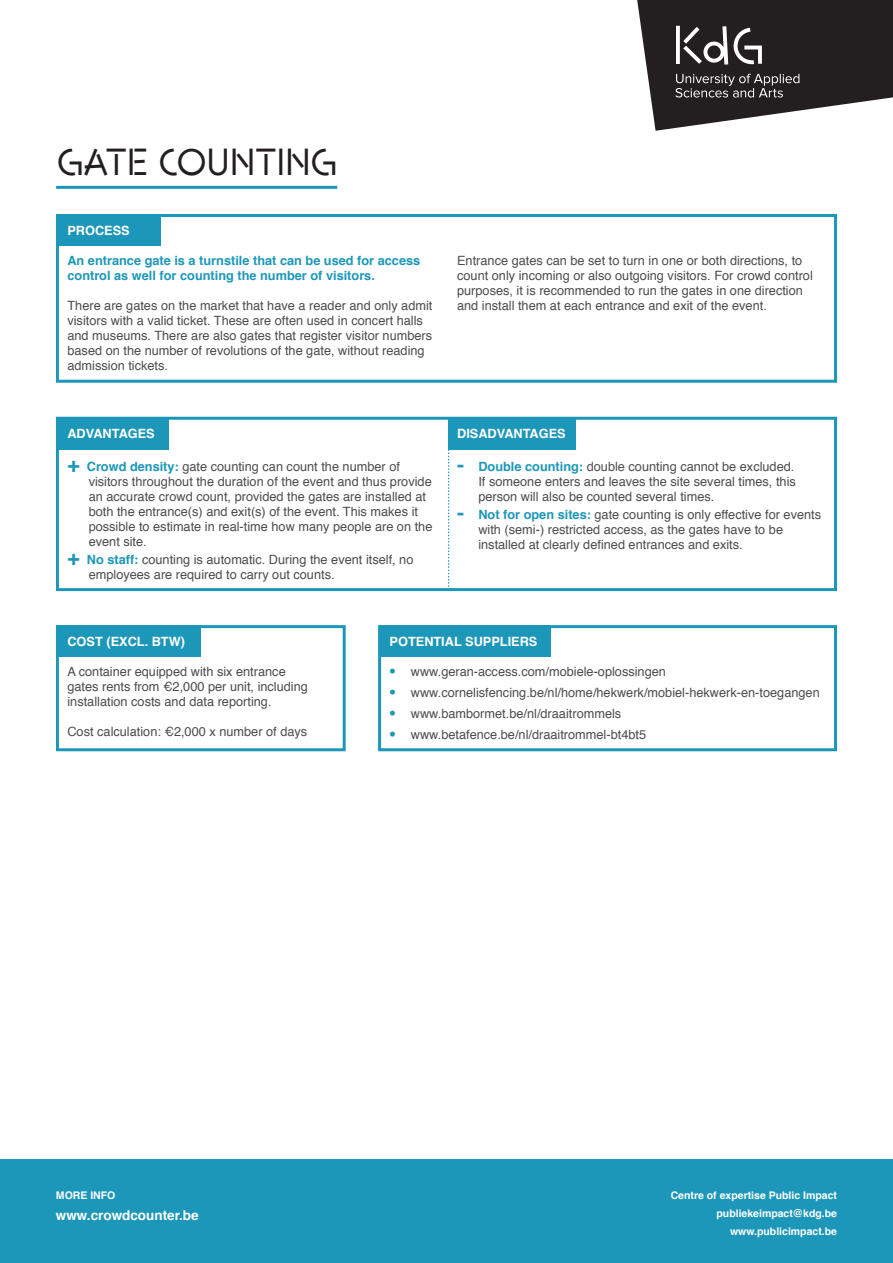
<style>
.page{position:relative;width:893px;height:1263px;background:#fff}
.page>*{position:absolute;margin:0;border:0;box-sizing:border-box;transform-origin:0 0}
.t1{font:37.5px "Kd G";letter-spacing:.01em;color:#231f20}
.t2{font:700 13.5px "Helvetica";color:#fff}
.t3{font:12.75px/15px "Helvetica";color:#4b4c4d}
.t4{font:700 12.75px/15px "Helvetica";color:#1d97b9}
.t5{font:700 12.75px "Helvetica";color:#fff}
.t6{font:700 10.5px/18px "Helvetica";color:#fff;text-align:right}
.s1{font-weight:700;font-size:21px;color:#1d97b9}
.s2{font-weight:700;color:#1d97b9}
.s3{font-family:"Inter Face";color:#1d97b9}
</style>
<div class="page">
<svg style="left:637px;top:0;width:256px;height:131px"></svg>
<div style="left:56px;top:418px;width:113px;height:32px;background:#1d97b9"></div>
<div style="left:448px;top:418px;width:127px;height:32px;background:#1d97b9"></div>
<div style="left:56px;top:214px;width:104px;height:32px;background:#1d97b9"></div>
<div style="left:57px;top:625px;width:144px;height:32px;background:#1d97b9"></div>
<div style="left:379px;top:625px;width:171px;height:32px;background:#1d97b9"></div>
<hr style="left:56px;top:186px;width:281px;height:3px;background:#1d97b9">
<div style="left:56px;top:214px;width:781px;height:169px;border:3px solid #1d97b9"></div>
<div style="left:56px;top:417px;width:781px;height:174px;border:3px solid #1d97b9"></div>
<div style="left:56px;top:625px;width:290px;height:126px;border:3px solid #1d97b9"></div>
<div style="left:378px;top:625px;width:459px;height:126px;border:3px solid #1d97b9"></div>
<svg style="left:448px;top:418px;width:2px;height:173px"></svg>
<div style="left:0;top:1159px;width:893px;height:104px;background:#1d97b9"></div>
<h1 class="t1" style="left:56px;top:137px;width:282px">GATE COUNTING</h1>
<p class="t5" style="left:67px;top:220px;width:64px">PROCESS</p>
<p class="t4" style="left:67px;top:253px;width:354px">An entrance gate is a turnstile that can be used for access control as well for counting the number of visitors.</p>
<p class="t3" style="left:67px;top:298px;width:366px">There are gates on the market that have a reader and only admit visitors with a valid ticket. These are often used in concert halls and museums. There are also gates that register visitor numbers based on the number of revolutions of the gate, without reading admission tickets.</p>
<p class="t5" style="left:67px;top:423px;width:89px">ADVANTAGES</p>
<p class="t3" style="left:89px;top:459px;width:345px;text-indent:-21px"><span class="s1">+</span> <span class="s2">Crowd density:</span> gate counting can count the number of visitors throughout the duration of the event and thus provide an accurate crowd count, provided the gates are installed at both the entrance(s) and exit(s) of the event. This makes it possible to estimate in real-time how many people are on the event site.</p>
<p class="t3" style="left:89px;top:552px;width:326px;text-indent:-21px"><span class="s1">+</span> <span class="s2">No staff:</span> counting is automatic. During the event itself, no employees are required to carry out counts.</p>
<p class="t3" style="left:457px;top:253px;width:357px">Entrance gates can be set to turn in one or both directions, to count only incoming or also outgoing visitors. For crowd control purposes, it is recommended to run the gates in one direction and install them at each entrance and exit of the event.</p>
<p class="t5" style="left:457px;top:423px;width:110px">DISADVANTAGES</p>
<p class="t3" style="left:478px;top:459px;width:319px;text-align:justify;text-indent:-21px"><span class="s1">-</span> <span class="s2">Double counting:</span> double counting cannot be excluded.<br>If someone enters and leaves the site several times, this person will also be counted several times.</p>
<p class="t3" style="left:478px;top:507px;width:344px;text-indent:-21px"><span class="s1">-</span> <span class="s2">Not for open sites:</span> gate counting is only effective for events with (semi-) restricted access, as the gates have to be installed at clearly defined entrances and exits.</p>
<p class="t5" style="left:67px;top:631px;width:119px">COST (EXCL. BTW)</p>
<p class="t3" style="left:67px;top:665px;width:242px">A container equipped with six entrance gates rents from €2,000 per unit, including installation costs and data reporting.</p>
<p class="t3" style="left:67px;top:725px;width:241px">Cost calculation: €2,000 x number of days</p>
<p class="t5" style="left:390px;top:631px;width:149px">POTENTIAL SUPPLIERS</p>
<p class="t3" style="left:390px;top:665px;width:278px"><span class="s3">•</span> www.geran-access.com/mobiele-oplossingen</p>
<p class="t3" style="left:390px;top:686px;width:432px"><span class="s3">•</span> www.cornelisfencing.be/nl/home/hekwerk/mobiel-hekwerk-en-toegangen</p>
<p class="t3" style="left:390px;top:707px;width:233px"><span class="s3">•</span> www.bambormet.be/nl/draaitrommels</p>
<p class="t3" style="left:390px;top:728px;width:258px"><span class="s3">•</span> www.betafence.be/nl/draaitrommel-bt4bt5</p>
<p class="t6" style="left:56px;top:1186px;width:61px">MORE INFO</p>
<p class="t2" style="left:56px;top:1204px;width:144px">www.crowdcounter.be</p>
<p class="t6" style="left:671px;top:1186px;width:168px">Centre of expertise Public Impact publiekeimpact@kdg.be www.publicimpact.be</p>
</div>
